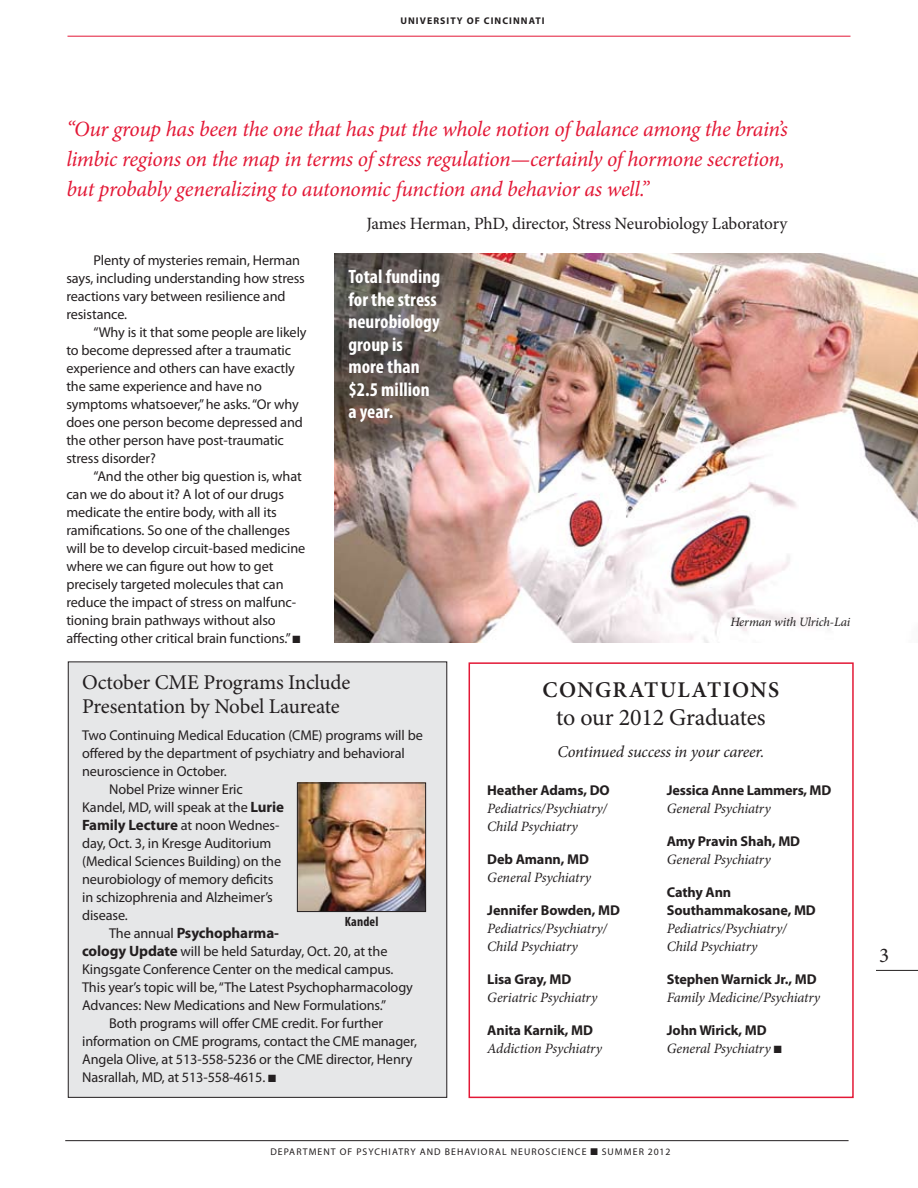
<style>
.page{position:relative;width:918px;height:1188px;background:#fff}
.page>*{position:absolute;margin:0;border:0;box-sizing:border-box;transform-origin:0 0}
.t1{font:24px "Minion Pro";letter-spacing:-.01em;color:#231f20}
.t2{font:600 22.5px "Minion Pro";letter-spacing:.06em;color:#231f20}
.t3{font:italic 21.75px/30px "Minion Pro";letter-spacing:-.015em;color:#e31836}
.t4{font:21px/24px "Minion Pro";letter-spacing:-.01em;color:#231f20}
.t5{font:700 condensed 19.5px/22.5px "Myriad Pro";letter-spacing:.005em;color:#fff}
.t6{font:17.25px "Minion Pro";letter-spacing:-.01em;color:#231f20}
.t7{font:italic 16.5px "Minion Pro";letter-spacing:-.015em;color:#231f20}
.t8{font:700 15px "Myriad Pro";letter-spacing:-.01em;color:#231f20}
.t9{font:14.25px/18px "Myriad Pro";letter-spacing:-.01em;color:#231f20}
.t10{font:italic 14.25px/18px "Minion Pro";letter-spacing:-.01em;color:#231f20}
.t11{font:700 14.25px/18px "Myriad Pro";letter-spacing:-.01em;color:#231f20}
.t12{font:700 condensed 13.5px "Myriad Pro";letter-spacing:.01em;color:#231f20}
.t13{font:italic 12.75px "Minion Pro";letter-spacing:-.015em;color:#231f20}
.t14{font:9.75px "Myriad Pro";letter-spacing:.11em;color:#231f20}
.t15{font:700 9.75px "Myriad Pro";letter-spacing:.11em;color:#231f20}
.s1{font-weight:700;font-size:15px}
.s2{font-weight:400;font-size:14.25px}
</style>
<div class="page">
<hr style="left:876px;top:970px;width:42px;height:1px;background:#231f20">
<hr style="left:68px;top:36px;width:782px;height:1px;background:#e31836">
<hr style="left:65px;top:1140px;width:784px;height:1px;background:#231f20">
<div style="left:68px;top:662px;width:379px;height:435px;background:#e6e7e8"></div>
<div style="left:469px;top:662px;width:385px;height:436px;border:2px solid #e31836"></div>
<img style="left:334px;top:253px;width:584px;height:389px">
<img style="left:299px;top:785px;width:125px;height:125px">
<div style="left:297px;top:783px;width:129px;height:129px;border:1px solid #231f20"></div>
<p class="t15" style="left:400px;top:14px;width:146px">University of Cincinnati</p>
<p class="t3" style="left:66px;top:114px;width:723px">“Our group has been the one that has put the whole notion of balance among the brain’s limbic regions on the map in terms of stress regulation—certainly of hormone secretion, but probably generalizing to autonomic function and behavior as well.”</p>
<p class="t6" style="left:366px;top:212px;width:423px">James Herman, PhD, director, Stress Neurobiology Laboratory</p>
<h3 class="t5" style="left:348px;top:265px;width:93px">Total funding for the stress neurobiology group is more than $2.5 million a year.</h3>
<p class="t9" style="left:66px;top:251px;width:240px;text-indent:27px">Plenty of mysteries remain, Herman says, including understanding how stress reactions vary between resilience and resistance.</p>
<p class="t9" style="left:66px;top:323px;width:242px;text-indent:27px">“Why is it that some people are likely to become depressed after a traumatic experience and others can have exactly the same experience and have no symptoms whatsoever,” he asks. “Or why does one person become depressed and the other person have post-traumatic stress disorder?</p>
<p class="t9" style="left:66px;top:467px;width:240px;text-indent:27px">“And the other big question is, what can we do about it? A lot of our drugs medicate the entire body, with all its ramifications. So one of the challenges will be to develop circuit-based medicine where we can figure out how to get precisely targeted molecules that can reduce the impact of stress on malfunc&shy;tioning brain pathways without also affecting other critical brain functions.” ■</p>
<p class="t13" style="left:730px;top:614px;width:121px">Herman with Ulrich-Lai</p>
<h3 class="t4" style="left:82px;top:671px;width:270px">October CME Programs Include<br>Presentation by Nobel Laureate</h3>
<p class="t9" style="left:82px;top:726px;width:342px">Two Continuing Medical Education (CME) programs will be</p>
<p class="t9" style="left:82px;top:744px;width:324px">offered by the department of psychiatry and behavioral</p>
<p class="t9" style="left:82px;top:762px;width:146px">neuroscience in October.</p>
<p class="t9" style="left:109px;top:780px;width:135px">Nobel Prize winner Eric</p>
<p class="t9" style="left:82px;top:798px;width:203px">Kandel, MD, will speak at the <span class="s1">Lurie</span></p>
<p class="t8" style="left:82px;top:815px;width:199px">Family Lecture <span class="s2">at noon Wednes-</span></p>
<p class="t9" style="left:82px;top:834px;width:201px">day, Oct. 3, in Kresge Auditorium (Medical Sciences Building) on the neurobiology of memory deficits in schizophrenia and Alzheimer’s disease.</p>
<p class="t8" style="left:109px;top:923px;width:171px"><span class="s2">The annual</span> Psychopharma-</p>
<p class="t9" style="left:82px;top:942px;width:307px"><span class="s1">cology Update</span> will be held Saturday, Oct. 20, at the</p>
<p class="t9" style="left:82px;top:960px;width:313px">Kingsgate Conference Center on the medical campus.</p>
<p class="t9" style="left:82px;top:978px;width:332px">This year’s topic will be, “The Latest Psychopharmacology</p>
<p class="t9" style="left:82px;top:996px;width:306px">Advances: New Medications and New Formulations.”</p>
<p class="t9" style="left:109px;top:1014px;width:275px">Both programs will offer CME credit. For further</p>
<p class="t9" style="left:82px;top:1032px;width:336px">information on CME programs, contact the CME manager,</p>
<p class="t9" style="left:82px;top:1050px;width:332px">Angela Olive, at 513-558-5236 or the CME director, Henry</p>
<p class="t9" style="left:82px;top:1068px;width:195px">Nasrallah, MD, at 513-558-4615. ■</p>
<p class="t12" style="left:345px;top:913px;width:35px">Kandel</p>
<h2 class="t2" style="left:542px;top:676px;width:238px">CONGRATULATIONS</h2>
<h1 class="t1" style="left:556px;top:702px;width:211px">to our 2012 Graduates</h1>
<p class="t7" style="left:557px;top:740px;width:208px">Continued success in your career.</p>
<p class="t11" style="left:487px;top:781px;width:113px">Heather Adams, DO</p>
<p class="t10" style="left:487px;top:800px;width:122px">Pediatrics/Psychiatry/<br>Child Psychiatry</p>
<p class="t11" style="left:487px;top:850px;width:92px">Deb Amann, MD</p>
<p class="t10" style="left:487px;top:869px;width:105px">General Psychiatry</p>
<p class="t11" style="left:487px;top:901px;width:123px">Jennifer Bowden, MD</p>
<p class="t10" style="left:487px;top:920px;width:122px">Pediatrics/Psychiatry/<br>Child Psychiatry</p>
<p class="t11" style="left:487px;top:970px;width:74px">Lisa Gray, MD</p>
<p class="t10" style="left:487px;top:989px;width:112px">Geriatric Psychiatry</p>
<p class="t11" style="left:487px;top:1021px;width:96px">Anita Karnik, MD</p>
<p class="t10" style="left:487px;top:1040px;width:116px">Addiction Psychiatry</p>
<p class="t11" style="left:667px;top:781px;width:155px">Jessica Anne Lammers, MD</p>
<p class="t10" style="left:667px;top:800px;width:105px">General Psychiatry</p>
<p class="t11" style="left:667px;top:832px;width:123px">Amy Pravin Shah, MD</p>
<p class="t10" style="left:667px;top:851px;width:105px">General Psychiatry</p>
<p class="t11" style="left:667px;top:883px;width:139px">Cathy Ann<br>Southammakosane, MD</p>
<p class="t10" style="left:667px;top:920px;width:122px">Pediatrics/Psychiatry/<br>Child Psychiatry</p>
<p class="t11" style="left:667px;top:970px;width:140px">Stephen Warnick Jr., MD</p>
<p class="t10" style="left:667px;top:989px;width:155px">Family Medicine/Psychiatry</p>
<p class="t11" style="left:667px;top:1021px;width:90px">John Wirick, MD</p>
<p class="t10" style="left:667px;top:1040px;width:117px">General Psychiatry ■</p>
<p class="t14" style="left:270px;top:1145px;width:40px">Departme</p>
<p class="t14" style="left:323px;top:1145px;width:47px">nt of Psych</p>
<p class="t14" style="left:389px;top:1145px;width:130px">iatry and Behavioral Neu</p>
<p class="t14" style="left:531px;top:1145px;width:14px">rosc</p>
<p class="t14" style="left:558px;top:1145px;width:52px">ience ■ summe</p>
<p class="t14" style="left:639px;top:1145px;width:33px">r 2012</p>
<h3 class="t4" style="left:879px;top:944px;width:12px">3</h3>
</div>
